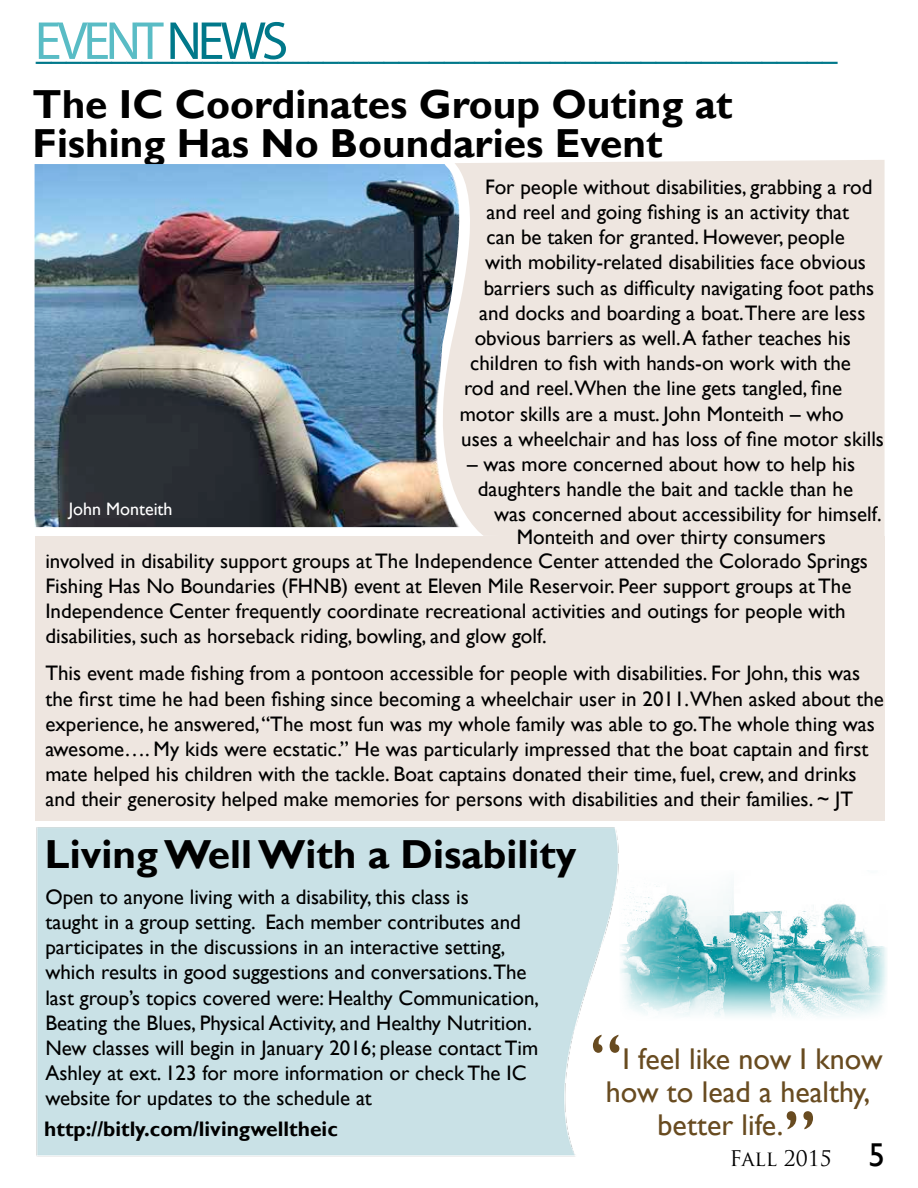
<style>
.page{position:relative;width:918px;height:1188px;background:#fff}
.page>*{position:absolute;margin:0;border:0;box-sizing:border-box;transform-origin:0 0}
.t1{font:75px "Gill Sans";color:#684b20}
.t2{font:54px "Myriad Pro";letter-spacing:-.08em;color:#59bcc5}
.t3{font:700 40.5px/39px "Gill Sans";color:#000}
.t4{font:36px "Myriad Pro";color:#00788a}
.t5{font:30px "Gill Sans";color:#684b20}
.t6{font:21px/25.2px "Gill Sans";color:#000}
.t7{font:700 21px "Gill Sans";color:#000}
.t8{font:21px "Trajan Pro";color:#000}
.t9{font:18px "Gill Sans";color:#fff}
.s1{color:#00788a}
.s2{font-family:"Gill Sans";font-size:33px}
</style>
<div class="page">
<div style="left:420px;top:160px;width:465px;height:376px;background:#eee6e0"></div>
<img style="left:35px;top:164px;width:432px;height:363px">
<div style="left:35px;top:536px;width:850px;height:284px;background:#eee6e0"></div>
<img style="left:620px;top:878px;width:267px;height:141px">
<h2 class="t2" style="left:35px;top:8px;width:255px">EVENT<span class="s1">NEWS</span></h2>
<h3 class="t4" style="left:35px;top:37px;width:806px">–––––––––––––––––––––––––––––––––––––––––––––––––––––</h3>
<h3 class="t3" style="left:33px;top:86px;width:702px">The IC Coordinates Group Outing at<br>Fishing Has No Boundaries Event</h3>
<p class="t6" style="left:485px;top:175px;width:389px">For people without disabilities, grabbing a rod</p>
<p class="t6" style="left:487px;top:200px;width:364px">and reel and going fishing is an activity that</p>
<p class="t6" style="left:487px;top:225px;width:360px">can be taken for granted. However, people</p>
<p class="t6" style="left:485px;top:250px;width:382px">with mobility-related disabilities face obvious</p>
<p class="t6" style="left:484px;top:275px;width:392px">barriers such as difficulty navigating foot paths</p>
<p class="t6" style="left:479px;top:301px;width:388px">and docks and boarding a boat.There are less</p>
<p class="t6" style="left:475px;top:326px;width:378px">obvious barriers as well. A father teaches his</p>
<p class="t6" style="left:470px;top:351px;width:382px">children to fish with hands-on work with the</p>
<p class="t6" style="left:464px;top:376px;width:380px">rod and reel.When the line gets tangled, fine</p>
<p class="t6" style="left:460px;top:401px;width:386px">motor skills are a must. John Monteith – who</p>
<p class="t6" style="left:461px;top:427px;width:424px">uses a wheelchair and has loss of fine motor skills</p>
<p class="t6" style="left:467px;top:452px;width:390px">– was more concerned about how to help his</p>
<p class="t6" style="left:478px;top:477px;width:377px">daughters handle the bait and tackle than he</p>
<p class="t6" style="left:494px;top:502px;width:389px">was concerned about accessibility for himself.</p>
<p class="t6" style="left:45px;top:525px;width:824px;text-indent:471px">Monteith and over thirty consumers involved in disability support groups at The Independence Center attended the Colorado Springs Fishing Has No Boundaries (FHNB) event at Eleven Mile Reservoir. Peer support groups at The Independence Center frequently coordinate recreational activities and outings for people with disabilities, such as horseback riding, bowling, and glow golf.</p>
<p class="t6" style="left:45px;top:661px;width:840px">This event made fishing from a pontoon accessible for people with disabilities. For John, this was the first time he had been fishing since becoming a wheelchair user in 2011.When asked about the experience, he answered, “The most fun was my whole family was able to go.The whole thing was awesome…. My kids were ecstatic.” He was particularly impressed that the boat captain and first mate helped his children with the tackle. Boat captains donated their time, fuel, crew, and drinks and their generosity helped make memories for persons with disabilities and their families. ~ JT</p>
<p class="t9" style="left:69px;top:499px;width:105px">John Monteith</p>
<h3 class="t3" style="left:45px;top:836px;width:533px">Living Well With a Disability</h3>
<p class="t6" style="left:45px;top:885px;width:495px">Open to anyone living with a disability, this class is<br>taught in a group setting. Each member contributes and participates in the discussions in an interactive setting, which results in good suggestions and conversations.The last group’s topics covered were: Healthy Communication, Beating the Blues, Physical Activity, and Healthy Nutrition.<br>New classes will begin in January 2016; please contact Tim Ashley at ext. 123 for more information or check The IC website for updates to the schedule at</p>
<p class="t7" style="left:44px;top:1116px;width:295px">http://bitly.com/livingwelltheic</p>
<h1 class="t1" style="left:590px;top:1018px;width:34px">“</h1>
<h3 class="t5" style="left:622px;top:1041px;width:262px">I feel like now I know</h3>
<h3 class="t5" style="left:606px;top:1074px;width:266px">how to lead a healthy,</h3>
<h3 class="t5" style="left:658px;top:1107px;width:127px">better life.</h3>
<h1 class="t1" style="left:783px;top:1094px;width:34px">”</h1>
<p class="t8" style="left:730px;top:1145px;width:157px">Fall 2015 <span class="s2">5</span></p>
</div>
